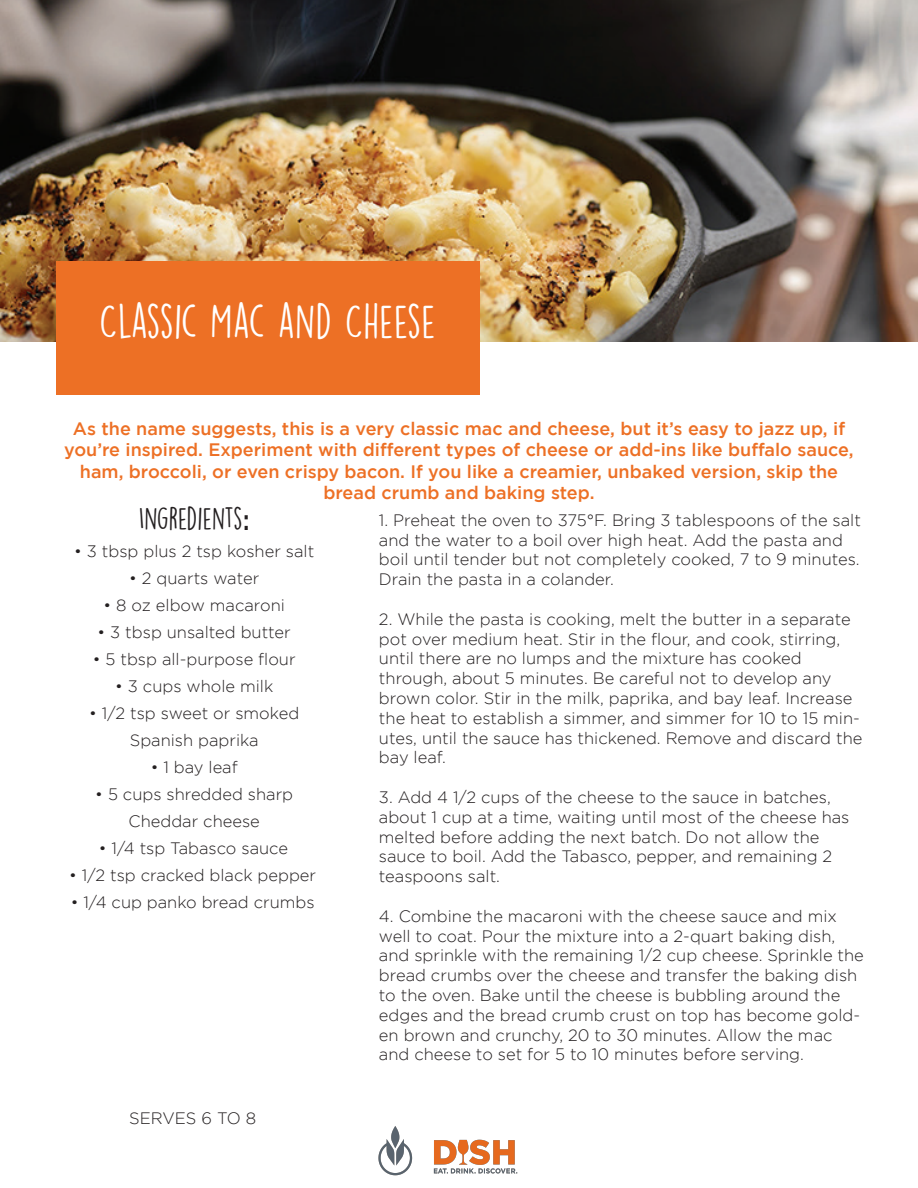
<style>
.page{position:relative;width:918px;height:1188px;background:#fff}
.page>*{position:absolute;margin:0;border:0;box-sizing:border-box;transform-origin:0 0}
.t1{font:43.5px "DK Lemon Yellow Sun";color:#fff}
.t2{font:28.5px "DK Lemon Yellow Sun";color:#231f20}
.t3{font:500 18px/21.6px "Gotham";color:#ed7025;text-align:center}
.t4{font:300 16.5px/19.8px "Gotham";color:#231f20}
.s1{font-family:"Raleway";font-weight:700}
</style>
<div class="page">
<img style="left:0;top:0;width:918px;height:341px">
<div style="left:56px;top:261px;width:424px;height:134px;background:#ed7025"></div>
<img style="left:378px;top:1126px;width:140px;height:50px">
<h1 class="t1" style="left:99px;top:294px;width:338px">CLASSIC MAC AND CHEESE</h1>
<p class="t3" style="left:64px;top:417px;width:791px">As the name suggests, this is a very classic mac and cheese, but it’s easy to jazz up, if you’re inspired. Experiment with different types of cheese or add-ins like buffalo sauce, ham, broccoli, or even crispy bacon. If you like a creamier, unbaked version, skip the bread crumb and baking step.</p>
<h2 class="t2" style="left:139px;top:501px;width:112px">INGREDIENTS<span class="s1">:</span></h2>
<p class="t4" style="left:74px;top:541px;width:242px">• 3 tbsp plus 2 tsp kosher salt</p>
<p class="t4" style="left:129px;top:568px;width:132px">• 2 quarts water</p>
<p class="t4" style="left:104px;top:595px;width:183px">• 8 oz elbow macaroni</p>
<p class="t4" style="left:98px;top:622px;width:195px">• 3 tbsp unsalted butter</p>
<p class="t4" style="left:93px;top:649px;width:204px">• 5 tbsp all-purpose flour</p>
<p class="t4" style="left:115px;top:676px;width:160px">• 3 cups whole milk</p>
<p class="t4" style="left:89px;top:699px;width:211px;line-height:27px;text-align:center">• 1/2 tsp sweet or smoked<br>Spanish paprika</p>
<p class="t4" style="left:151px;top:757px;width:89px">• 1 bay leaf</p>
<p class="t4" style="left:95px;top:780px;width:199px;line-height:27px;text-align:center">• 5 cups shredded sharp<br>Cheddar cheese</p>
<p class="t4" style="left:99px;top:838px;width:191px">• 1/4 tsp Tabasco sauce</p>
<p class="t4" style="left:69px;top:865px;width:248px">• 1/2 tsp cracked black pepper</p>
<p class="t4" style="left:71px;top:892px;width:245px">• 1/4 cup panko bread crumbs</p>
<p class="t4" style="left:129px;top:1108px;width:128px">SERVES 6 TO 8</p>
<p class="t4" style="left:379px;top:510px;width:484px">1. Preheat the oven to 375°F. Bring 3 tablespoons of the salt and the water to a boil over high heat. Add the pasta and boil until tender but not completely cooked, 7 to 9 minutes.<br>Drain the pasta in a colander.</p>
<p class="t4" style="left:379px;top:609px;width:485px">2. While the pasta is cooking, melt the butter in a separate pot over medium heat. Stir in the flour, and cook, stirring, until there are no lumps and the mixture has cooked through, about 5 minutes. Be careful not to develop any brown color. Stir in the milk, paprika, and bay leaf. Increase the heat to establish a simmer, and simmer for 10 to 15 min&shy;utes, until the sauce has thickened. Remove and discard the bay leaf.</p>
<p class="t4" style="left:379px;top:787px;width:472px">3. Add 4 1/2 cups of the cheese to the sauce in batches, about 1 cup at a time, waiting until most of the cheese has melted before adding the next batch. Do not allow the sauce to boil. Add the Tabasco, pepper, and remaining 2 teaspoons salt.</p>
<p class="t4" style="left:379px;top:906px;width:486px">4. Combine the macaroni with the cheese sauce and mix well to coat. Pour the mixture into a 2-quart baking dish, and sprinkle with the remaining 1/2 cup cheese. Sprinkle the bread crumbs over the cheese and transfer the baking dish to the oven. Bake until the cheese is bubbling around the edges and the bread crumb crust on top has become gold&shy;en brown and crunchy, 20 to 30 minutes. Allow the mac and cheese to set for 5 to 10 minutes before serving.</p>
</div>
